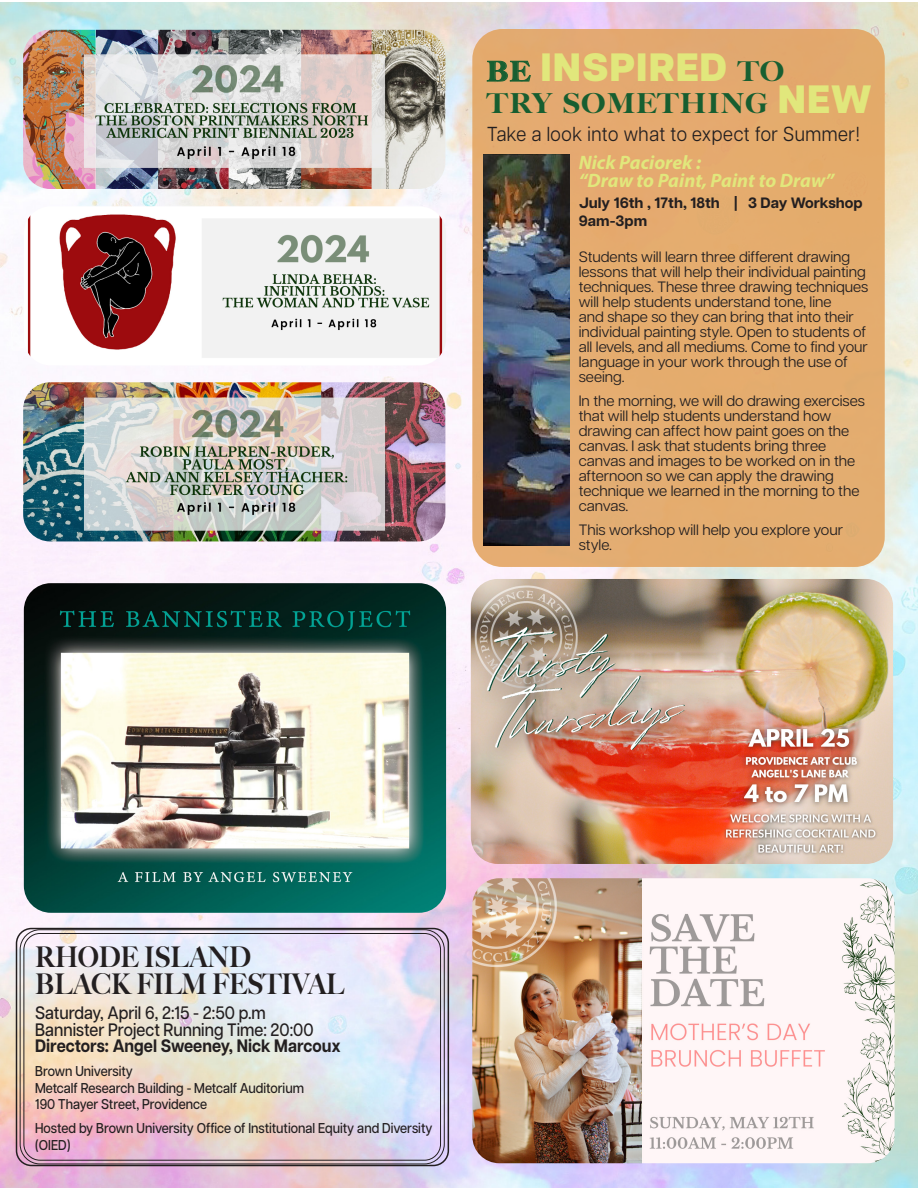
<style>
.page{position:relative;width:918px;height:1188px;background:#fff}
.page>*{position:absolute;margin:0;border:0;box-sizing:border-box;transform-origin:0 0}
.t1{font:900 39.45px/31.5px "Big Caslon FB";letter-spacing:.025em;color:#175e30}
.t2{font:900 28.5px/27px "Big Caslon FB";color:#231f20;scale:.9 1}
.t3{font:20.25px "Articulat CF";letter-spacing:.03em;color:#231f20;scale:.9 1}
.t4{font:italic 700 19.5px/18px "Myriad Pro";color:#e1e77c}
.t5{font:500 18px/16.5px "Articulat CF";color:#231f20;scale:.9 1}
.t6{font:15px/15px "Articulat CF";color:#231f20}
.t7{font:700 15px/18px "Articulat CF";color:#231f20}
.t8{font:500 14.25px/16.5px "Articulat CF";color:#231f20;scale:.9 1}
.s1{color:#185f31}
.s2{font-family:"Articulat CF Heavy SC830";font-weight:400;color:#e1e77c}
.s3{font-weight:700}
</style>
<div class="page">
<img style="left:0;top:2px;width:917px;height:1186px">
<div style="left:472px;top:29px;width:413px;height:538px;background:#e4ac6f;border-radius:30px"></div>
<img style="left:472px;top:878px;width:423px;height:285px">
<img style="left:484px;top:155px;width:86px;height:391px">
<img style="left:471px;top:579px;width:422px;height:285px">
<img style="left:23px;top:382px;width:422px;height:159px">
<img style="left:24px;top:583px;width:422px;height:330px">
<img style="left:24px;top:206px;width:422px;height:159px">
<img style="left:23px;top:30px;width:422px;height:159px">
<div style="left:16px;top:928px;width:433px;height:238px;border:2px solid #231f20;border-radius:15px"></div>
<div style="left:20px;top:929px;width:425px;height:235px;border:1px solid #231f20;border-radius:20px"></div>
<div style="left:24px;top:933px;width:417px;height:228px;border:1px solid #231f20;border-radius:16px"></div>
<p class="t1" style="left:487px;top:52px;width:387px"><span class="s1">be</span> <span class="s2">INSPIRED</span> <span class="s1">to<br></span>try something <span class="s2">NEW</span></p>
<p class="t3" style="left:487px;top:120px;width:415px">Take a look into what to expect for Summer!</p>
<p class="t4" style="left:579px;top:153px;width:257px">Nick Paciorek :<br>“Draw to Paint, Paint to Draw”</p>
<p class="t7" style="left:579px;top:194px;width:285px">July 16th , 17th, 18th | 3 Day Workshop<br>9am-3pm</p>
<p class="t6" style="left:579px;top:249px;width:291px">Students will learn three different drawing lessons that will help their individual painting techniques. These three drawing techniques will help students understand tone, line<br>and shape so they can bring that into their individual painting style. Open to students of all levels, and all mediums. Come to find your language in your work through the use of seeing.</p>
<p class="t6" style="left:579px;top:393px;width:288px">In the morning, we will do drawing exercises that will help students understand how drawing can affect how paint goes on the canvas. I ask that students bring three canvas and images to be worked on in the afternoon so we can apply the drawing technique we learned in the morning to the canvas.</p>
<p class="t6" style="left:579px;top:522px;width:266px">This workshop will help you explore your style.</p>
<p class="t2" style="left:35px;top:944px;width:345px">RHODE ISLAND<br>BLACK FILM FESTIVAL</p>
<p class="t5" style="left:35px;top:1004px;width:341px">Saturday, April 6, 2:15 - 2:50 p.m<br>Bannister Project Running Time: 20:00<br><span class="s3">Directors: Angel Sweeney, Nick Marcoux</span></p>
<p class="t8" style="left:35px;top:1063px;width:300px">Brown University<br>Metcalf Research Building - Metcalf Auditorium<br>190 Thayer Street, Providence</p>
<p class="t8" style="left:35px;top:1119px;width:443px">Hosted by Brown University Office of Institutional Equity and Diversity (OIED)</p>
</div>
